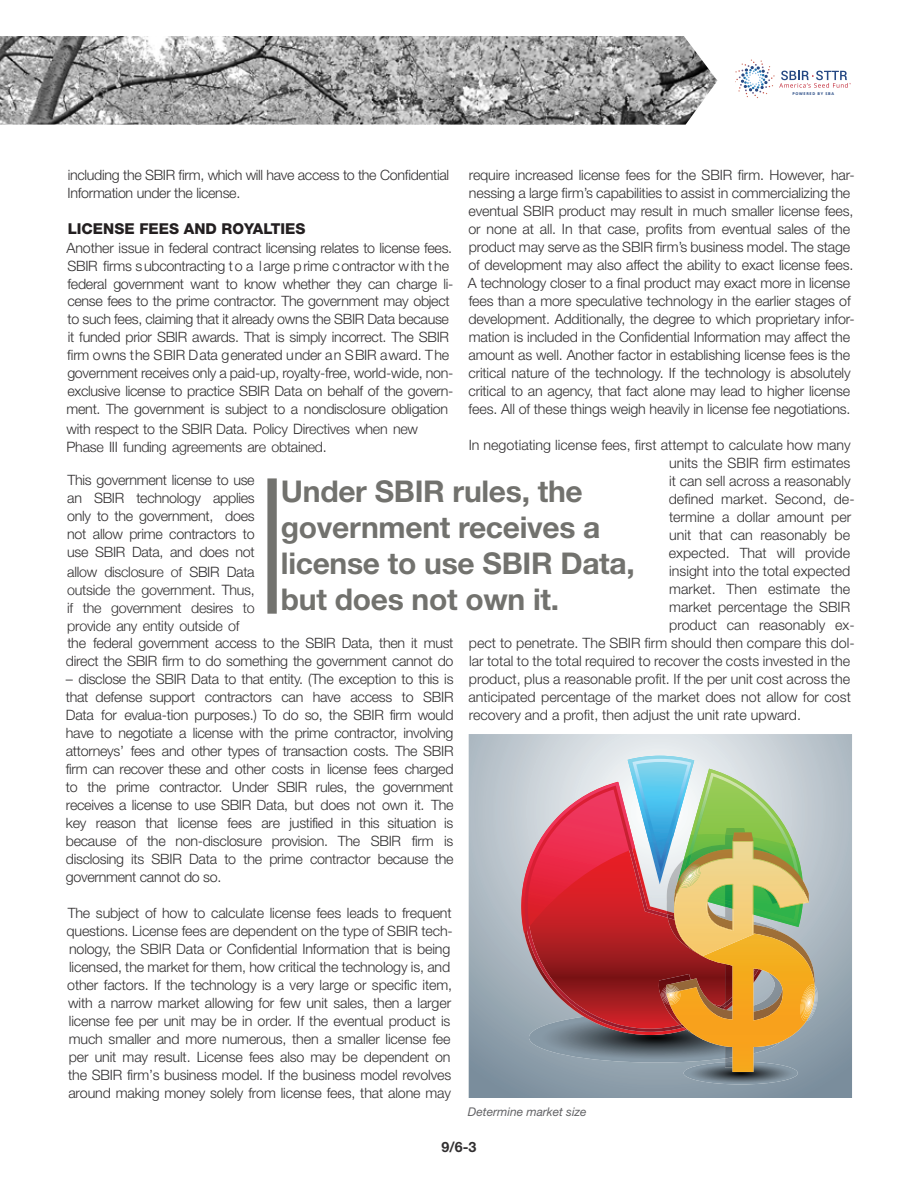
<style>
.page{position:relative;width:918px;height:1188px;background:#fff}
.page>*{position:absolute;margin:0;border:0;box-sizing:border-box;transform-origin:0 0}
.t1{font:700 30px/36px "Helvetica Neue";letter-spacing:-.01em;color:#72726e}
.t2{font:800 15px "Helvetica Neue";color:#231f20}
.t3{font:300 14.25px/18px "Helvetica Neue";letter-spacing:-.01em;color:#312f30}
.t4{font:700 14.25px "Helvetica Neue";color:#312f30}
.t5{font:italic 12px "Helvetica Neue";color:#636366}
.t6{font:700 3.75px "Open Sans";letter-spacing:.175em;color:#254883}
</style>
<div class="page">
<svg style="left:735px;top:60px;width:116px;height:38px"></svg>
<img style="left:0;top:36px;width:717px;height:89px">
<svg style="left:469px;top:734px;width:383px;height:364px"></svg>
<svg style="left:520px;top:756px;width:299px;height:328px"></svg>
<div style="left:267px;top:478px;width:10px;height:136px;background:#72726e"></div>
<p class="t6" style="left:792px;top:91px;width:43px">POWERED BY SBA</p>
<p class="t3" style="left:68px;top:166px;width:383px">including the SBIR firm, which will have access to the Confidential<br>Information under the license.</p>
<p class="t2" style="left:68px;top:220px;width:239px">LICENSE FEES AND ROYALTIES</p>
<p class="t3" style="left:67px;top:238px;width:388px">Another issue in federal contract licensing relates to license fees.<br>SBIR firms subcontracting to a large prime contractor with the federal government want to know whether they can charge li&shy;cense fees to the prime contractor. The government may object to such fees, claiming that it already owns the SBIR Data because it funded prior SBIR awards. That is simply incorrect. The SBIR firm owns the SBIR Data generated under an SBIR award. The government receives only a paid-up, royalty-free, world-wide, non&shy;exclusive license to practice SBIR Data on behalf of the govern&shy;ment. The government is subject to a nondisclosure obligation</p>
<p class="t3" style="left:67px;top:419px;width:353px">with respect to the SBIR Data. Policy Directives when new<br>Phase III funding agreements are obtained.</p>
<p class="t3" style="left:67px;top:471px;width:189px;text-align:justify">This government license to use an SBIR technology applies only to the government, does not allow prime contractors to use SBIR Data, and does not</p>
<p class="t3" style="left:67px;top:562px;width:189px;text-align:justify">allow disclosure of SBIR Data outside the government. Thus, if the government desires to provide any entity outside of</p>
<p class="t3" style="left:66px;top:634px;width:389px">the federal government access to the SBIR Data, then it must direct the SBIR firm to do something the government cannot do</p>
<p class="t3" style="left:66px;top:670px;width:389px;text-align:justify">– disclose the SBIR Data to that entity. (The exception to this is that defense support contractors can have access to SBIR Data for evalua-tion purposes.) To do so, the SBIR firm would have to negotiate a license with the prime contractor, involving attorneys’ fees and other types of transaction costs. The SBIR firm can recover these and other costs in license fees charged to the prime contractor. Under SBIR rules, the government receives a license to use SBIR Data, but does not own it. The key reason that license fees are justified in this situation is because of the non-disclosure provision. The SBIR firm is disclosing its SBIR Data to the prime contractor because the government cannot do so.</p>
<p class="t3" style="left:66px;top:904px;width:388px">The subject of how to calculate license fees leads to frequent questions. License fees are dependent on the type of SBIR tech&shy;nology, the SBIR Data or Confidential Information that is being licensed, the market for them, how critical the technology is, and other factors. If the technology is a very large or specific item, with a narrow market allowing for few unit sales, then a larger license fee per unit may be in order. If the eventual product is much smaller and more numerous, then a smaller license fee per unit may result. License fees also may be dependent on the SBIR firm’s business model. If the business model revolves around making money solely from license fees, that alone may</p>
<p class="t3" style="left:468px;top:166px;width:388px">require increased license fees for the SBIR firm. However, har&shy;nessing a large firm’s capabilities to assist in commercializing the eventual SBIR product may result in much smaller license fees, or none at all. In that case, profits from eventual sales of the product may serve as the SBIR firm’s business model. The stage of development may also affect the ability to exact license fees.<br>A technology closer to a final product may exact more in license fees than a more speculative technology in the earlier stages of development. Additionally, the degree to which proprietary infor&shy;mation is included in the Confidential Information may affect the amount as well. Another factor in establishing license fees is the critical nature of the technology. If the technology is absolutely critical to an agency, that fact alone may lead to higher license fees. All of these things weigh heavily in license fee negotiations.</p>
<p class="t3" style="left:469px;top:436px;width:384px">In negotiating license fees, first attempt to calculate how many</p>
<p class="t3" style="left:669px;top:454px;width:183px">units the SBIR firm estimates</p>
<p class="t3" style="left:669px;top:472px;width:183px">it can sell across a reasonably</p>
<p class="t3" style="left:669px;top:490px;width:187px">defined market. Second, de-</p>
<p class="t3" style="left:669px;top:508px;width:184px">termine a dollar amount per</p>
<p class="t3" style="left:669px;top:526px;width:183px">unit that can reasonably be</p>
<p class="t3" style="left:669px;top:544px;width:183px">expected. That will provide</p>
<p class="t3" style="left:669px;top:562px;width:183px">insight into the total expected</p>
<p class="t3" style="left:669px;top:580px;width:182px">market. Then estimate the</p>
<p class="t3" style="left:669px;top:598px;width:182px">market percentage the SBIR</p>
<p class="t3" style="left:669px;top:616px;width:187px">product can reasonably ex-</p>
<p class="t3" style="left:469px;top:634px;width:387px">pect to penetrate. The SBIR firm should then compare this dol-</p>
<p class="t3" style="left:469px;top:652px;width:383px">lar total to the total required to recover the costs invested in the</p>
<p class="t3" style="left:469px;top:670px;width:383px">product, plus a reasonable profit. If the per unit cost across the</p>
<p class="t3" style="left:468px;top:688px;width:384px">anticipated percentage of the market does not allow for cost</p>
<p class="t3" style="left:469px;top:706px;width:334px">recovery and a profit, then adjust the unit rate upward.</p>
<p class="t1" style="left:281px;top:473px;width:355px">Under SBIR rules, the government receives a license to use SBIR Data, but does not own it.</p>
<p class="t5" style="left:468px;top:1105px;width:120px">Determine market size</p>
<p class="t4" style="left:442px;top:1138px;width:36px">9/6-3</p>
</div>
